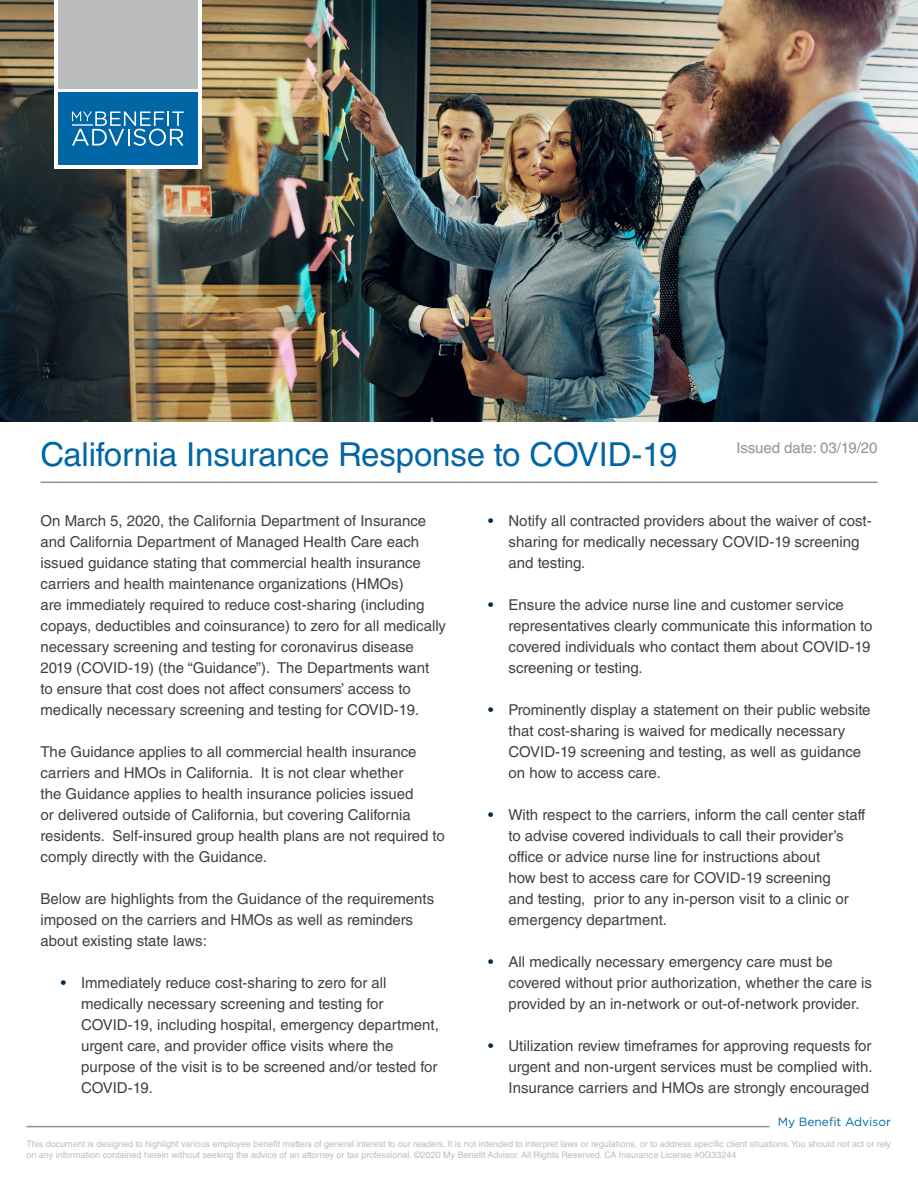
<style>
.page{position:relative;width:918px;height:1188px;background:#fff}
.page>*{position:absolute;margin:0;border:0;box-sizing:border-box;transform-origin:0 0}
.t1{font:33px "Helvetica LT Std";letter-spacing:-.005em;color:#0066a5}
.t2{font:15px/21px "Helvetica LT Std";color:#414142}
.t3{font:15px "Helvetica LT Std";letter-spacing:-.005em;color:#919295}
.t4{font:12px "Gotham";color:#0066a5}
.t5{font:9px/10.8px "Helvetica LT Std";color:#babcbe}
.s1{color:#002b54}
</style>
<div class="page">
<hr style="left:26px;top:1126px;width:744px;height:1px;background:#919295">
<img style="left:0;top:0;width:918px;height:421px">
<hr style="left:40px;top:482px;width:838px;height:1px;background:#919295">
<div style="left:54px;top:0;width:147px;height:169px;background:#fff"></div>
<div style="left:58px;top:92px;width:139px;height:73px;background:#0066a5"></div>
<svg style="left:72px;top:111px;width:112px;height:35px"></svg>
<hr style="left:72px;top:124px;width:20px;height:2px;background:#b3c7e2">
<div style="left:58px;top:0;width:139px;height:89px;background:#babcbe"></div>
<p class="t1" style="left:40px;top:435px;width:639px">California Insurance Response to COVID-19</p>
<p class="t3" style="left:736px;top:439px;width:143px">Issued date: 03/19/20</p>
<p class="t2" style="left:40px;top:510px;width:407px">On March 5, 2020, the California Department of Insurance and California Department of Managed Health Care each issued guidance stating that commercial health insurance carriers and health maintenance organizations (HMOs)<br>are immediately required to reduce cost-sharing (including copays, deductibles and coinsurance) to zero for all medically necessary screening and testing for coronavirus disease 2019 (COVID-19) (the “Guidance”). The Departments want<br>to ensure that cost does not affect consumers’ access to medically necessary screening and testing for COVID-19.</p>
<p class="t2" style="left:40px;top:741px;width:406px">The Guidance applies to all commercial health insurance carriers and HMOs in California. It is not clear whether<br>the Guidance applies to health insurance policies issued<br>or delivered outside of California, but covering California residents. Self-insured group health plans are not required to comply directly with the Guidance.</p>
<p class="t2" style="left:40px;top:888px;width:395px">Below are highlights from the Guidance of the requirements imposed on the carriers and HMOs as well as reminders about existing state laws:</p>
<p class="t2" style="left:81px;top:972px;width:359px;text-indent:-20px"><span class="s1">•</span> Immediately reduce cost-sharing to zero for all medically necessary screening and testing for COVID-19, including hospital, emergency department, urgent care, and provider office visits where the purpose of the visit is to be screened and/or tested for COVID-19.</p>
<p class="t2" style="left:508px;top:510px;width:365px;text-indent:-20px"><span class="s1">•</span> Notify all contracted providers about the waiver of cost&shy;sharing for medically necessary COVID-19 screening and testing.</p>
<p class="t2" style="left:508px;top:594px;width:365px;text-indent:-20px"><span class="s1">•</span> Ensure the advice nurse line and customer service representatives clearly communicate this information to covered individuals who contact them about COVID-19 screening or testing.</p>
<p class="t2" style="left:508px;top:699px;width:364px;text-indent:-20px"><span class="s1">•</span> Prominently display a statement on their public website that cost-sharing is waived for medically necessary COVID-19 screening and testing, as well as guidance on how to access care.</p>
<p class="t2" style="left:508px;top:804px;width:358px;text-indent:-20px"><span class="s1">•</span> With respect to the carriers, inform the call center staff to advise covered individuals to call their provider’s office or advice nurse line for instructions about<br>how best to access care for COVID-19 screening<br>and testing, prior to any in-person visit to a clinic or emergency department.</p>
<p class="t2" style="left:508px;top:951px;width:365px;text-indent:-20px"><span class="s1">•</span> All medically necessary emergency care must be covered without prior authorization, whether the care is provided by an in-network or out-of-network provider.</p>
<p class="t2" style="left:508px;top:1035px;width:366px;text-align:justify;text-indent:-20px"><span class="s1">•</span> Utilization review timeframes for approving requests for urgent and non-urgent services must be complied with.<br>Insurance carriers and HMOs are strongly encouraged</p>
<p class="t4" style="left:778px;top:1114px;width:115px">My Benefit Advisor</p>
<p class="t5" style="left:26px;top:1139px;width:866px">This document is designed to highlight various employee benefit matters of general interest to our readers. It is not intended to interpret laws or regulations, or to address specific client situations. You should not act or rely on any information contained herein without seeking the advice of an attorney or tax professional. ©2020 My Benefit Advisor. All Rights Reserved. CA Insurance License #0G33244</p>
</div>
